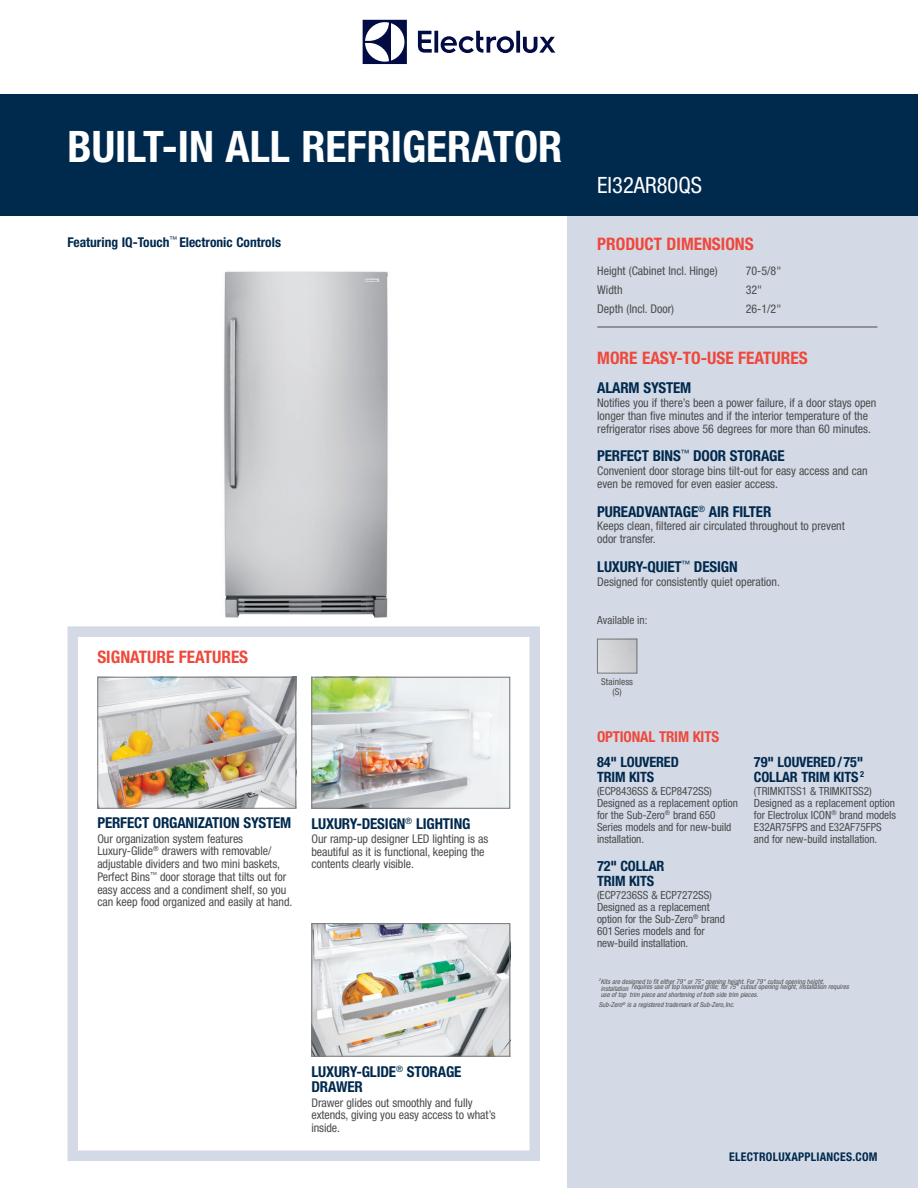
<style>
.page{position:relative;width:918px;height:1188px;background:#fff}
.page>*{position:absolute;margin:0;border:0;box-sizing:border-box;transform-origin:0 0}
.t1{font:700 condensed 43.5px "Helvetica Neue";color:#fff}
.t2{font:condensed 22.5px "Helvetica Neue";color:#fff}
.t3{font:700 condensed 17.25px "Helvetica Neue";color:#ef483c}
.t4{font:700 condensed 15px/15.8px "Helvetica Neue";letter-spacing:-.01em;color:#00294e}
.t5{font:700 condensed 15px "Helvetica Neue";letter-spacing:-.01em;color:#ef483c}
.t6{font:700 condensed 14.25px/15px "Helvetica Neue";letter-spacing:-.01em;color:#00294e}
.t7{font:700 condensed 13.5px "Helvetica Neue";color:#00294e}
.t8{font:condensed 12px/12.8px "Helvetica Neue";letter-spacing:-.005em;color:#4b4c4d}
.t9{font:700 condensed 12px "Helvetica Neue";letter-spacing:.02em;color:#00294e}
.t10{font:condensed 11.25px/12px "Helvetica Neue";letter-spacing:-.005em;color:#4b4c4d}
.t11{font:condensed 9.3px/9.3px "Helvetica Neue";letter-spacing:.01em;color:#4b4c4d;text-align:center}
.t12{font:italic condensed 6.75px/5.7px "Helvetica Neue";letter-spacing:.005em;color:#4b4c4d}
</style>
<div class="page">
<div style="left:67px;top:626px;width:473px;height:535px;background:#fff;border:10px solid #d3dae5"></div>
<div style="left:567px;top:216px;width:351px;height:972px;background:#d3dae5"></div>
<div style="left:0;top:94px;width:918px;height:122px;background:#00294e"></div>
<hr style="left:597px;top:327px;width:281px;height:1px;background:#4b4c4d">
<svg style="left:363px;top:20px;width:44px;height:44px"></svg>
<svg style="left:418px;top:31px;width:137px;height:22px"></svg>
<img style="left:599px;top:641px;width:36px;height:30px">
<div style="left:597px;top:639px;width:40px;height:34px;border:1px solid #76787b"></div>
<img style="left:99px;top:679px;width:195px;height:128px">
<div style="left:97px;top:677px;width:199px;height:132px;border:1px solid #76787b"></div>
<img style="left:313px;top:925px;width:195px;height:130px">
<div style="left:311px;top:923px;width:199px;height:134px;border:1px solid #76787b"></div>
<img style="left:313px;top:679px;width:195px;height:128px">
<div style="left:311px;top:677px;width:199px;height:132px;border:1px solid #76787b"></div>
<img style="left:224px;top:271px;width:164px;height:347px">
<h1 class="t1" style="left:68px;top:120px;width:496px">BUILT-IN ALL REFRIGERATOR</h1>
<p class="t7" style="left:68px;top:234px;width:215px">Featuring IQ-Touch<sup>™</sup> Electronic Controls</p>
<h3 class="t3" style="left:97px;top:647px;width:152px">SIGNATURE FEATURES</h3>
<p class="t4" style="left:97px;top:815px;width:195px">PERFECT ORGANIZATION SYSTEM</p>
<p class="t8" style="left:97px;top:832px;width:197px">Our organization system features Luxury-Glide<sup>®</sup> drawers with removable/ adjustable dividers and two mini baskets, Perfect Bins<sup>™</sup> door storage that tilts out for easy access and a condiment shelf, so you can keep food organized and easily at hand.</p>
<p class="t4" style="left:311px;top:815px;width:161px">LUXURY-DESIGN<sup>®</sup> LIGHTING</p>
<p class="t8" style="left:311px;top:832px;width:178px">Our ramp-up designer LED lighting is as beautiful as it is functional, keeping the contents clearly visible.</p>
<p class="t4" style="left:311px;top:1063px;width:152px">LUXURY-GLIDE<sup>®</sup> STORAGE<br>DRAWER</p>
<p class="t8" style="left:311px;top:1096px;width:186px">Drawer glides out smoothly and fully extends, giving you easy access to what’s inside.</p>
<h2 class="t2" style="left:597px;top:172px;width:106px">EI32AR80QS</h2>
<h3 class="t3" style="left:597px;top:233px;width:158px">PRODUCT DIMENSIONS</h3>
<p class="t8" style="left:597px;top:264px;width:122px">Height (Cabinet Incl. Hinge)</p>
<p class="t8" style="left:746px;top:264px;width:37px">70-5/8"</p>
<p class="t8" style="left:597px;top:283px;width:27px">Width</p>
<p class="t8" style="left:746px;top:283px;width:18px">32"</p>
<p class="t8" style="left:597px;top:302px;width:78px">Depth (Incl. Door)</p>
<p class="t8" style="left:746px;top:302px;width:37px">26-1/2"</p>
<h3 class="t3" style="left:597px;top:348px;width:212px">MORE EASY-TO-USE FEATURES</h3>
<p class="t4" style="left:597px;top:380px;width:95px">ALARM SYSTEM</p>
<p class="t8" style="left:597px;top:396px;width:281px">Notifies you if there’s been a power failure, if a door stays open longer than five minutes and if the interior temperature of the refrigerator rises above 56 degrees for more than 60 minutes.</p>
<p class="t4" style="left:597px;top:448px;width:189px">PERFECT BINS<sup>™</sup> DOOR STORAGE</p>
<p class="t8" style="left:597px;top:464px;width:272px">Convenient door storage bins tilt-out for easy access and can even be removed for even easier access.</p>
<p class="t4" style="left:597px;top:503px;width:176px">PUREADVANTAGE<sup>®</sup> AIR FILTER</p>
<p class="t8" style="left:597px;top:520px;width:249px">Keeps clean, filtered air circulated throughout to prevent odor transfer.</p>
<p class="t4" style="left:597px;top:559px;width:142px">LUXURY-QUIET<sup>™</sup> DESIGN</p>
<p class="t8" style="left:597px;top:575px;width:184px">Designed for consistently quiet operation.</p>
<p class="t10" style="left:597px;top:614px;width:52px">Available in:</p>
<p class="t11" style="left:601px;top:677px;width:33px">Stainless (S)</p>
<p class="t5" style="left:597px;top:728px;width:124px">OPTIONAL TRIM KITS</p>
<p class="t6" style="left:597px;top:754px;width:83px">84" LOUVERED<br>TRIM KITS</p>
<p class="t10" style="left:597px;top:785px;width:142px">(ECP8436SS &amp; ECP8472SS)<br>Designed as a replacement option for the Sub-Zero<sup>®</sup> brand 650<br>Series models and for new-build installation.</p>
<p class="t6" style="left:597px;top:858px;width:69px">72" COLLAR<br>TRIM KITS</p>
<p class="t10" style="left:597px;top:889px;width:129px">(ECP7236SS &amp; ECP7272SS)<br>Designed as a replacement option for the Sub-Zero<sup>®</sup> brand<br>601Series models and for new-build installation.</p>
<p class="t6" style="left:754px;top:754px;width:112px">79" LOUVERED/75"<br>COLLAR TRIM KITS <sup>2</sup></p>
<p class="t10" style="left:754px;top:785px;width:143px">(TRIMKITSS1 &amp; TRIMKITSS2)<br>Designed as a replacement option for Electrolux ICON<sup>®</sup> brand models<br>E32AR75FPS and E32AF75FPS and for new-build installation.</p>
<p class="t12" style="left:599px;top:978px;width:251px"><sup>2</sup>Kits are designed to fit either 79" or 75" opening height. For 79" cutout opening height, installation requires use of top louvered grille; for 75" cutout opening height, installation requires</p>
<p class="t12" style="left:599px;top:990px;width:161px;line-height:10.1px">use of top trim piece and shortening of both side trim pieces.<br>Sub-Zero<sup>®</sup> is a registered trademark of Sub-Zero,Inc.</p>
<p class="t9" style="left:729px;top:1149px;width:150px">ELECTROLUXAPPLIANCES.COM</p>
</div>
